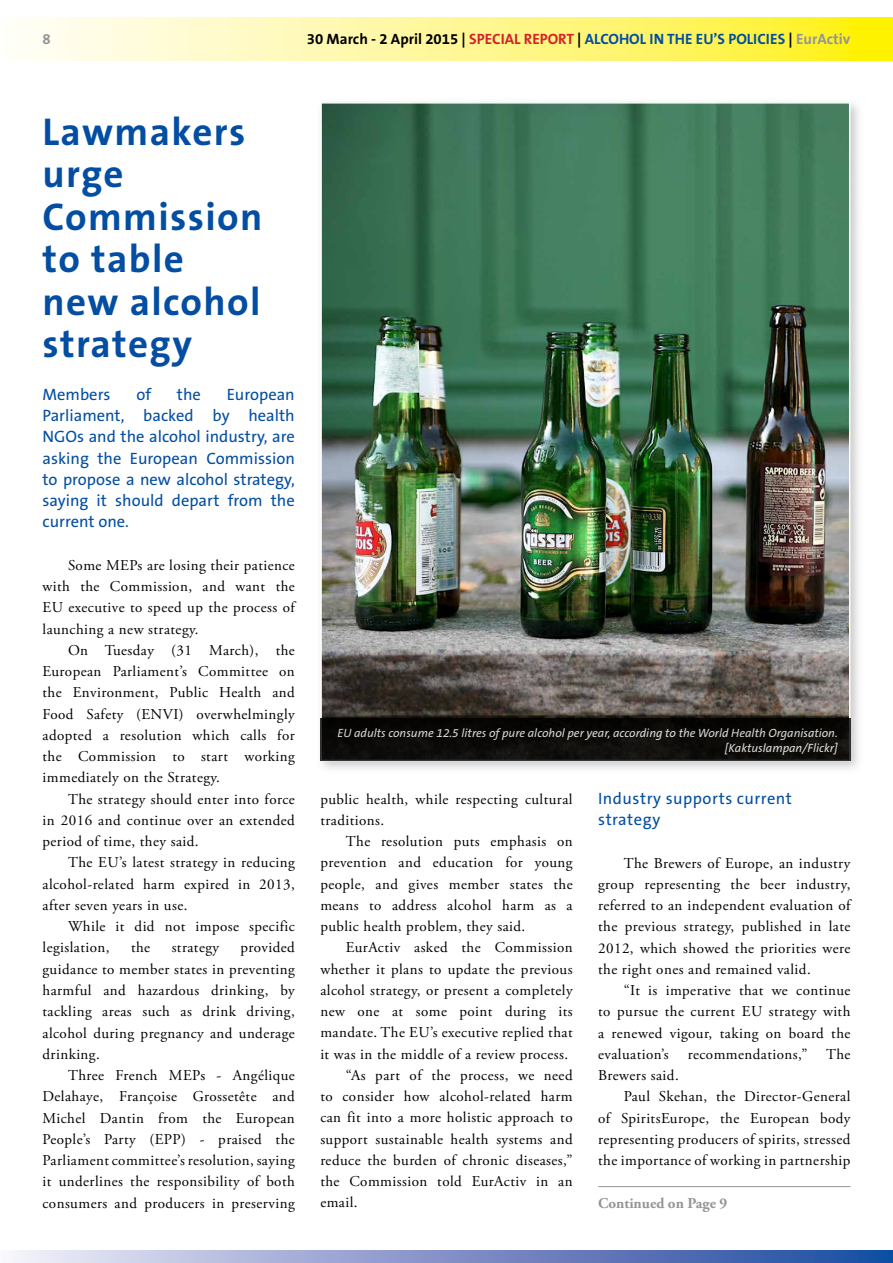
<style>
.page{position:relative;width:893px;height:1263px;background:#fff}
.page>*{position:absolute;margin:0;border:0;box-sizing:border-box;transform-origin:0 0}
.t1{font:700 39px/42.5px "The Sans B7";letter-spacing:.035em;color:#034ea2}
.t2{font:16.5px/21.3px "The Sans B5 Plain";color:#034ea2;text-align:justify}
.t3{font:16.5px/21.3px "The Sans B5 Plain";letter-spacing:.03em;color:#034ea2}
.t4{font:15px/21.3px "Adobe Garamond Pro";letter-spacing:.03em;color:#000;text-align:justify}
.t5{font:700 15px "The Sans B7";color:#034ea2}
.t6{font:700 15px "Adobe Garamond Pro";color:#939598}
.t7{font:700 15px "The Sans B7";color:#939598}
.t8{font:italic 12px/14.4px "The Sans B5 Plain";color:#fff;text-align:right}
.s1{color:#000}
.s2{color:#d2232a}
.s3{color:#939598}
</style>
<div class="page">
<svg style="left:27px;top:18px;width:866px;height:42px;background:#fff78d"></svg>
<svg style="left:13px;top:1250px;width:880px;height:13px;background:#8395c9"></svg>
<div style="left:316px;top:97px;width:548px;height:677px;background:#939598;opacity:.5"></div>
<img style="left:323px;top:105px;width:524px;height:614px">
<div style="left:320px;top:719px;width:530px;height:42px;background:#0b0a08"></div>
<hr style="left:598px;top:1186px;width:252px;height:1px;background:#939598">
<p class="t7" style="left:43px;top:31px;width:10px">8</p>
<p class="t5" style="left:307px;top:31px;width:545px"><span class="s1">30 March - 2 April 2015 |</span> <span class="s2">SPECIAL REPORT</span> <span class="s1">|</span> ALCOHOL IN THE EU’S POLICIES <span class="s1">|</span> <span class="s3">EurActiv</span></p>
<h1 class="t1" style="left:43px;top:111px;width:221px">Lawmakers urge<br>Commission to table new alcohol strategy</h1>
<p class="t2" style="left:43px;top:384px;width:70px">Members</p>
<p class="t2" style="left:136px;top:384px;width:16px">of</p>
<p class="t2" style="left:177px;top:384px;width:25px">the</p>
<p class="t2" style="left:43px;top:384px;width:254px;text-indent:184px">European Parliament, backed by health NGOs and the alcohol industry, are asking the European Commission to propose a new alcohol strategy, saying it should depart from the current one.</p>
<p class="t4" style="left:43px;top:555px;width:254px;text-indent:26px">Some MEPs are losing their patience with the Commission, and want the EU executive to speed up the process of launching a new strategy.</p>
<p class="t4" style="left:43px;top:640px;width:254px;text-indent:26px">On Tuesday (31 March), the European Parliament’s Committee on the Environment, Public Health and Food Safety (ENVI) overwhelmingly adopted a resolution which calls for the Commission to start working immediately on the Strategy.</p>
<p class="t4" style="left:43px;top:789px;width:254px;text-indent:26px">The strategy should enter into force in 2016 and continue over an extended period of time, they said.</p>
<p class="t4" style="left:43px;top:852px;width:254px;text-indent:26px">The EU’s latest strategy in reducing alcohol-related harm expired in 2013, after seven years in use.</p>
<p class="t4" style="left:43px;top:916px;width:254px;text-indent:26px">While it did not impose specific legislation,</p>
<p class="t4" style="left:43px;top:937px;width:254px;text-indent:198px">provided guidance to member states in preventing harmful and hazardous drinking, by tackling areas such as drink driving, alcohol during pregnancy and underage drinking.</p>
<p class="t4" style="left:43px;top:1065px;width:254px;text-indent:26px">Three French MEPs - Angélique Delahaye, Françoise Grossetête and Michel Dantin from the European People’s Party (EPP) - praised the Parliament committee’s resolution, saying it underlines the responsibility of both consumers and producers in preserving</p>
<p class="t4" style="left:131px;top:937px;width:21px">the</p>
<p class="t4" style="left:172px;top:937px;width:49px">strategy</p>
<p class="t8" style="left:337px;top:726px;width:502px">EU adults consume 12.5 litres of pure alcohol per year, according to the World Health Organisation. [Kaktuslampan/Flickr]</p>
<p class="t4" style="left:320px;top:789px;width:254px">public health, while respecting cultural traditions.</p>
<p class="t4" style="left:320px;top:831px;width:254px;text-indent:26px">The resolution puts emphasis on prevention and education for young people, and gives member states the means to address alcohol harm as a public health problem, they said.</p>
<p class="t4" style="left:346px;top:937px;width:228px">EurActiv asked the Commission</p>
<p class="t4" style="left:320px;top:959px;width:254px">whether it plans to update the previous</p>
<p class="t4" style="left:320px;top:980px;width:254px">alcohol strategy, or present a completely</p>
<p class="t4" style="left:320px;top:1001px;width:254px">new one at some point during its</p>
<p class="t4" style="left:320px;top:1022px;width:254px">mandate. The EU’s executive replied that</p>
<p class="t4" style="left:320px;top:1044px;width:249px">it was in the middle of a review process.</p>
<p class="t4" style="left:346px;top:1065px;width:228px">“As part of the process, we need</p>
<p class="t4" style="left:320px;top:1086px;width:254px">to consider how alcohol-related harm</p>
<p class="t4" style="left:320px;top:1107px;width:254px">can fit into a more holistic approach to</p>
<p class="t4" style="left:320px;top:1129px;width:254px">support sustainable health systems and</p>
<p class="t4" style="left:320px;top:1150px;width:254px">reduce the burden of chronic diseases,”</p>
<p class="t4" style="left:320px;top:1171px;width:254px">the Commission told EurActiv in an</p>
<p class="t4" style="left:320px;top:1192px;width:39px">email.</p>
<p class="t3" style="left:598px;top:788px;width:195px">Industry supports current strategy</p>
<p class="t4" style="left:598px;top:853px;width:254px;text-indent:26px">The Brewers of Europe, an industry group representing the beer industry, referred to an independent evaluation of the previous strategy, published in late 2012, which showed the priorities were the right ones and remained valid.</p>
<p class="t4" style="left:598px;top:980px;width:254px;text-indent:26px">“It is imperative that we continue to pursue the current EU strategy with a renewed vigour, taking on board the evaluation’s</p>
<p class="t4" style="left:688px;top:1044px;width:164px">recommendations,” The</p>
<p class="t4" style="left:598px;top:1065px;width:82px">Brewers said.</p>
<p class="t4" style="left:624px;top:1086px;width:228px">Paul Skehan, the Director-General</p>
<p class="t4" style="left:598px;top:1108px;width:254px">of SpiritsEurope, the European body</p>
<p class="t4" style="left:598px;top:1129px;width:254px">representing producers of spirits, stressed</p>
<p class="t4" style="left:598px;top:1150px;width:254px">the importance of working in partnership</p>
<p class="t6" style="left:598px;top:1194px;width:131px">Continued on Page 9</p>
</div>
